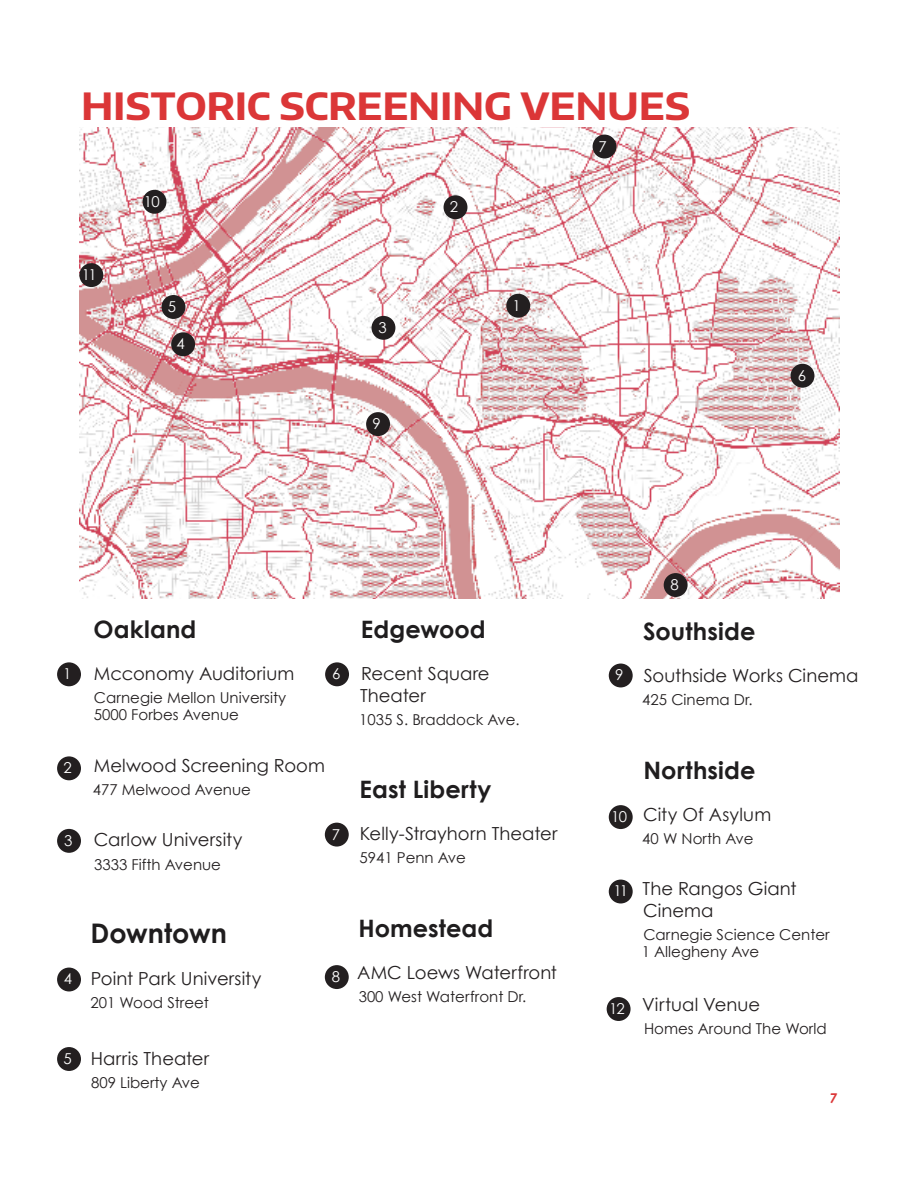
<style>
.page{position:relative;width:918px;height:1188px;background:#fff}
.page>*{position:absolute;margin:0;border:0;box-sizing:border-box;transform-origin:0 0}
.t1{font:700 37.5px "Encode Sans Wide";letter-spacing:-.005em;color:#db3637}
.Subhead{font:700 27px "Century Gothic";color:#1f1d1e}
.Subhead-2{font:700 24px "Century Gothic";letter-spacing:.005em;color:#1f1d1e}
.Sub_Sub{font:18px/21.6px "Century Gothic";letter-spacing:.005em;color:#231f20}
.Body{font:15px/16.5px "Century Gothic";color:#231f20}
.Sub_Sub-2{font:15px/16.5px "Century Gothic";color:#231f20}
.t2{font:15px "Century Gothic";letter-spacing:-.06em;color:#fff}
.t3{font:italic 700 13.5px "Century Gothic";color:#db3637}
</style>
<div class="page">
<div style="left:57px;top:662px;width:24px;height:24px;background:#231f20;border-radius:50%"></div>
<div style="left:57px;top:756px;width:24px;height:24px;background:#231f20;border-radius:50%"></div>
<div style="left:57px;top:1047px;width:24px;height:24px;background:#231f20;border-radius:50%"></div>
<div style="left:325px;top:965px;width:24px;height:24px;background:#231f20;border-radius:50%"></div>
<div style="left:57px;top:968px;width:24px;height:23px;background:#231f20;border-radius:50%"></div>
<div style="left:325px;top:823px;width:24px;height:24px;background:#231f20;border-radius:50%"></div>
<div style="left:57px;top:829px;width:24px;height:24px;background:#231f20;border-radius:50%"></div>
<div style="left:325px;top:662px;width:24px;height:24px;background:#231f20;border-radius:50%"></div>
<div style="left:609px;top:664px;width:24px;height:23px;background:#231f20;border-radius:50%"></div>
<div style="left:609px;top:805px;width:24px;height:24px;background:#231f20;border-radius:50%"></div>
<img style="left:79px;top:127px;width:760px;height:472px">
<div style="left:162px;top:295px;width:23px;height:24px;background:#231f20;border-radius:50%"></div>
<div style="left:171px;top:332px;width:24px;height:24px;background:#231f20;border-radius:50%"></div>
<div style="left:444px;top:195px;width:23px;height:24px;background:#231f20;border-radius:50%"></div>
<div style="left:593px;top:135px;width:24px;height:23px;background:#231f20;border-radius:50%"></div>
<div style="left:372px;top:316px;width:23px;height:24px;background:#231f20;border-radius:50%"></div>
<div style="left:366px;top:412px;width:24px;height:24px;background:#231f20;border-radius:50%"></div>
<div style="left:506px;top:294px;width:24px;height:24px;background:#231f20;border-radius:50%"></div>
<div style="left:791px;top:364px;width:23px;height:24px;background:#231f20;border-radius:50%"></div>
<div style="left:664px;top:573px;width:24px;height:24px;background:#231f20;border-radius:50%"></div>
<div style="left:143px;top:190px;width:23px;height:24px;background:#231f20;border-radius:50%"></div>
<div style="left:79px;top:263px;width:24px;height:24px;background:#231f20;border-radius:50%"></div>
<div style="left:609px;top:880px;width:24px;height:23px;background:#231f20;border-radius:50%"></div>
<div style="left:607px;top:997px;width:24px;height:24px;background:#231f20;border-radius:50%"></div>
<p class="t1" style="left:81px;top:81px;width:611px">HISTORIC SCREENING VENUES</p>
<p class="t2" style="left:82px;top:265px;width:16px">11</p>
<p class="t2" style="left:144px;top:192px;width:18px">10</p>
<p class="t2" style="left:168px;top:297px;width:10px">5</p>
<p class="t2" style="left:176px;top:334px;width:10px">4</p>
<p class="t2" style="left:379px;top:318px;width:10px">3</p>
<p class="t2" style="left:373px;top:414px;width:10px">9</p>
<p class="t2" style="left:450px;top:197px;width:10px">2</p>
<p class="t2" style="left:512px;top:296px;width:10px">1</p>
<p class="t2" style="left:598px;top:137px;width:10px">7</p>
<p class="t2" style="left:671px;top:575px;width:10px">8</p>
<p class="t2" style="left:798px;top:366px;width:10px">6</p>
<p class="Subhead-2" style="left:94px;top:615px;width:104px">Oakland</p>
<p class="Sub_Sub" style="left:94px;top:663px;width:202px">Mcconomy Auditorium</p>
<p class="Body" style="left:94px;top:690px;width:194px">Carnegie Mellon University<br>5000 Forbes Avenue</p>
<p class="Sub_Sub" style="left:94px;top:754px;width:232px">Melwood Screening Room</p>
<p class="Body" style="left:93px;top:781px;width:160px">477 Melwood Avenue</p>
<p class="Sub_Sub" style="left:94px;top:829px;width:150px">Carlow University</p>
<p class="Body" style="left:94px;top:856px;width:128px">3333 Fifth Avenue</p>
<p class="Subhead-2" style="left:361px;top:615px;width:126px">Edgewood</p>
<p class="Sub_Sub" style="left:360px;top:663px;width:131px">Recent Square<br>Theater</p>
<p class="Body" style="left:359px;top:711px;width:162px">1035 S. Braddock Ave.</p>
<p class="Subhead-2" style="left:643px;top:616px;width:114px">Southside</p>
<p class="Sub_Sub" style="left:644px;top:664px;width:216px">Southside Works Cinema</p>
<p class="Body" style="left:642px;top:691px;width:112px">425 Cinema Dr.</p>
<p class="t2" style="left:332px;top:665px;width:10px">6</p>
<p class="t2" style="left:615px;top:666px;width:10px">9</p>
<p class="t2" style="left:63px;top:665px;width:10px">1</p>
<p class="Subhead-2" style="left:643px;top:755px;width:113px">Northside</p>
<p class="Sub_Sub" style="left:643px;top:803px;width:129px">City Of Asylum</p>
<p class="Body" style="left:642px;top:830px;width:113px">40 W North Ave</p>
<p class="Sub_Sub" style="left:643px;top:878px;width:155px">The Rangos Giant<br>Cinema</p>
<p class="Sub_Sub-2" style="left:642px;top:926px;width:190px">Carnegie Science Center<br>1 Allegheny Ave</p>
<p class="t2" style="left:63px;top:759px;width:10px">2</p>
<p class="Subhead-2" style="left:359px;top:775px;width:134px">East Liberty</p>
<p class="Sub_Sub" style="left:360px;top:823px;width:199px">Kelly-Strayhorn Theater</p>
<p class="Body" style="left:359px;top:850px;width:108px">5941 Penn Ave</p>
<p class="t2" style="left:611px;top:808px;width:18px">10</p>
<p class="t2" style="left:332px;top:825px;width:10px">7</p>
<p class="t2" style="left:64px;top:831px;width:10px">3</p>
<p class="t2" style="left:613px;top:882px;width:16px">11</p>
<p class="Subhead-2" style="left:358px;top:913px;width:136px">Homestead</p>
<p class="Sub_Sub" style="left:357px;top:961px;width:201px">AMC Loews Waterfront</p>
<p class="Body" style="left:359px;top:988px;width:169px">300 West Waterfront Dr.</p>
<p class="Subhead" style="left:91px;top:916px;width:138px">Downtown</p>
<p class="Sub_Sub" style="left:91px;top:967px;width:172px">Point Park University</p>
<p class="Body" style="left:90px;top:994px;width:120px">201 Wood Street</p>
<p class="t2" style="left:64px;top:969px;width:10px">4</p>
<p class="t2" style="left:332px;top:967px;width:10px">8</p>
<p class="t2" style="left:609px;top:999px;width:17px">12</p>
<p class="Sub_Sub" style="left:642px;top:993px;width:119px">Virtual Venue</p>
<p class="Sub_Sub-2" style="left:644px;top:1020px;width:184px">Homes Around The World</p>
<p class="t2" style="left:63px;top:1049px;width:10px">5</p>
<p class="Sub_Sub" style="left:91px;top:1047px;width:120px">Harris Theater</p>
<p class="Body" style="left:91px;top:1074px;width:110px">809 Liberty Ave</p>
<p class="t3" style="left:830px;top:1089px;width:9px">7</p>
</div>
